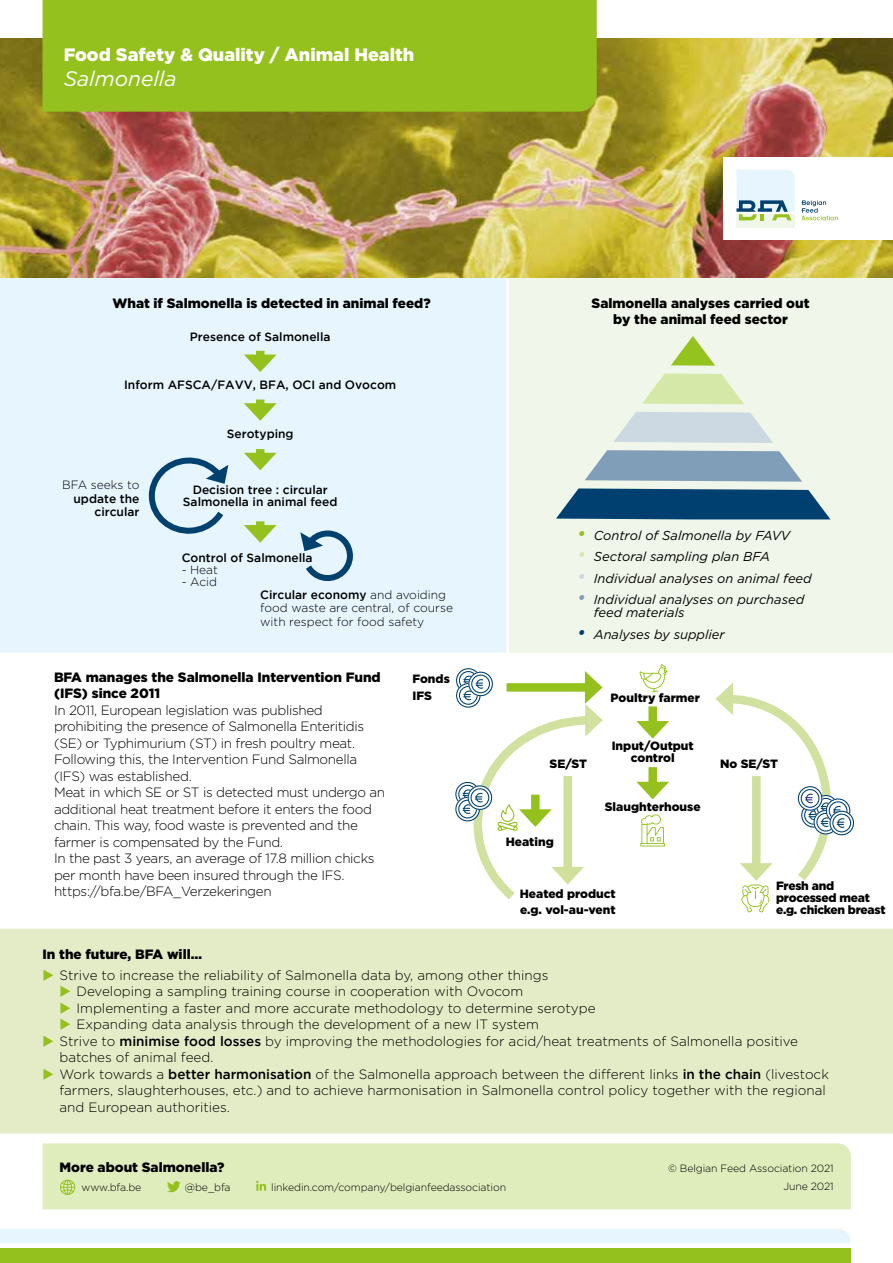
<style>
.page{position:relative;width:893px;height:1263px;background:#fff}
.page>*{position:absolute;margin:0;border:0;box-sizing:border-box;transform-origin:0 0}
.t1{font:italic 21px "Gotham";color:#fff}
.t2{font:900 18px "Gotham";color:#fff}
.t3{font:300 13.5px/16.5px "Gotham";letter-spacing:-.015em;color:#000}
.t4{font:900 13.5px/16.5px "Gotham";color:#000;text-align:center}
.t5{font:italic 12.9px/12.9px "Gotham";color:#000}
.t6{font:500 12px/12px "Gotham";color:#000;text-align:center}
.t7{font:900 12px/16.5px "Gotham";color:#000}
.t8{font:300 12px/13.5px "Gotham";color:#000}
.t9{font:900 12px/12px "Gotham";letter-spacing:-.02em;color:#000}
.t10{font:300 10.5px/18px "Gotham";letter-spacing:-.01em;color:#000;text-align:right}
.s1{font-weight:500}
.s2{font-size:18.45px;color:#94c21f}
.s3{font-size:18.45px;color:#d6e8a8}
.s4{font-size:18.45px;color:#ccd9e3}
.s5{font-size:18.45px;color:#809eb8}
.s6{font-size:18.45px;color:#004070}
.s7{color:#95c11f}
</style>
<div class="page">
<img style="left:0;top:39px;width:893px;height:240px">
<div style="left:0;top:1229px;width:850px;height:14px;background:#e6f5fe"></div>
<div style="left:0;top:1248px;width:850px;height:15px;background:#95c11f"></div>
<div style="left:43px;top:0;width:554px;height:112px;background:#95c11f"></div>
<div style="left:724px;top:157px;width:169px;height:83px;background:#fff"></div>
<div style="left:736px;top:214px;width:59px;height:14px;background:#f0f6e9"></div>
<svg style="left:801px;top:200px;width:37px;height:20px"></svg>
<svg style="left:736px;top:170px;width:59px;height:50px;background:#c8dddf"></svg>
<div style="left:43px;top:1143px;width:808px;height:66px;background:#dfecbc"></div>
<div style="left:0;top:929px;width:893px;height:204px;background:#e3ecc6"></div>
<div style="left:507px;top:279px;width:386px;height:374px;background:#f0f6e9"></div>
<div style="left:0;top:279px;width:507px;height:374px;background:#e6f5fe"></div>
<svg style="left:585px;top:450px;width:217px;height:32px;background:#90abbf"></svg>
<svg style="left:671px;top:336px;width:44px;height:30px"></svg>
<svg style="left:556px;top:488px;width:274px;height:31px;background:#1c557e"></svg>
<svg style="left:614px;top:412px;width:159px;height:31px"></svg>
<svg style="left:642px;top:374px;width:102px;height:30px"></svg>
<div style="left:256px;top:351px;width:8px;height:10px;background:#95c11f"></div>
<svg style="left:244px;top:354px;width:33px;height:18px"></svg>
<div style="left:648px;top:706px;width:9px;height:22px;background:#95c11f"></div>
<svg style="left:636px;top:721px;width:33px;height:18px"></svg>
<div style="left:648px;top:767px;width:9px;height:22px;background:#95c11f"></div>
<svg style="left:636px;top:782px;width:33px;height:17px"></svg>
<div style="left:256px;top:399px;width:8px;height:11px;background:#95c11f"></div>
<svg style="left:244px;top:403px;width:33px;height:18px"></svg>
<div style="left:256px;top:449px;width:8px;height:11px;background:#95c11f"></div>
<svg style="left:244px;top:453px;width:33px;height:17px"></svg>
<div style="left:256px;top:521px;width:8px;height:11px;background:#95c11f"></div>
<svg style="left:244px;top:525px;width:33px;height:18px"></svg>
<svg style="left:148px;top:457px;width:81px;height:77px"></svg>
<svg style="left:300px;top:530px;width:53px;height:52px"></svg>
<svg style="left:639px;top:664px;width:29px;height:28px"></svg>
<svg style="left:640px;top:814px;width:25px;height:32px"></svg>
<hr style="left:506px;top:279px;width:3px;height:381px;background:#fff">
<svg style="left:715px;top:683px;width:139px;height:230px"></svg>
<svg style="left:455px;top:668px;width:148px;height:232px"></svg>
<svg style="left:60px;top:1179px;width:15px;height:16px"></svg>
<svg style="left:167px;top:1181px;width:14px;height:11px"></svg>
<svg style="left:256px;top:1181px;width:10px;height:10px"></svg>
<h2 class="t2" style="left:64px;top:44px;width:352px">Food Safety &amp; Quality / Animal Health</h2>
<h1 class="t1" style="left:64px;top:67px;width:114px">Salmonella</h1>
<p class="t4" style="left:112px;top:294px;width:320px">What if Salmonella is detected in animal feed?</p>
<p class="t4" style="left:592px;top:294px;width:219px">Salmonella analyses carried out by the animal feed sector</p>
<p class="t6" style="left:190px;top:330px;width:142px">Presence of Salmonella</p>
<p class="t6" style="left:124px;top:379px;width:274px">Inform AFSCA/FAVV, BFA, OCI and Ovocom</p>
<p class="t6" style="left:227px;top:428px;width:68px">Serotyping</p>
<p class="t8" style="left:62px;top:478px;width:79px">BFA seeks to</p>
<p class="t6" style="left:74px;top:492px;width:67px;line-height:13.5px;text-align:right">update the circular</p>
<p class="t6" style="left:183px;top:484px;width:156px">Decision tree : circular<br>Salmonella in animal feed</p>
<p class="t6" style="left:182px;top:552px;width:133px">Control of Salmonella</p>
<p class="t8" style="left:182px;top:563px;width:38px">- Heat</p>
<p class="t8" style="left:182px;top:575px;width:37px">- Acid</p>
<p class="t8" style="left:260px;top:587px;width:194px"><span class="s1">Circular economy</span> and avoiding food waste are central, of course with respect for food safety</p>
<p class="t4" style="left:54px;top:668px;width:328px;text-align:left">BFA manages the Salmonella Intervention Fund (IFS) since 2011</p>
<p class="t3" style="left:54px;top:701px;width:333px">In 2011, European legislation was published prohibiting the presence of Salmonella Enteritidis (SE) or Typhimurium (ST) in fresh poultry meat.<br>Following this, the Intervention Fund Salmonella (IFS) was established.<br>Meat in which SE or ST is detected must undergo an additional heat treatment before it enters the food chain. This way, food waste is prevented and the farmer is compensated by the Fund.<br>In the past 3 years, an average of 17.8 million chicks per month have been insured through the IFS. https://bfa.be/BFA_Verzekeringen</p>
<p class="t7" style="left:412px;top:670px;width:39px">Fonds<br>IFS</p>
<p class="t5" style="left:577px;top:529px;width:214px"><span class="s2">•</span> Control of Salmonella by FAVV</p>
<p class="t5" style="left:577px;top:550px;width:194px"><span class="s3">•</span> Sectoral sampling plan BFA</p>
<p class="t5" style="left:577px;top:572px;width:236px"><span class="s4">•</span> Individual analyses on animal feed</p>
<p class="t5" style="left:594px;top:593px;width:212px;text-indent:-17px"><span class="s5">•</span> Individual analyses on purchased feed materials</p>
<p class="t5" style="left:577px;top:627px;width:149px"><span class="s6">•</span> Analyses by supplier</p>
<p class="t7" style="left:611px;top:689px;width:91px">Poultry farmer</p>
<p class="t7" style="left:612px;top:739px;width:84px;line-height:12px;text-align:center">Input/Output control</p>
<p class="t7" style="left:550px;top:755px;width:39px">SE/ST</p>
<p class="t7" style="left:720px;top:755px;width:60px">No SE/ST</p>
<p class="t7" style="left:506px;top:833px;width:50px">Heating</p>
<p class="t7" style="left:605px;top:798px;width:97px">Slaughterhouse</p>
<p class="t7" style="left:520px;top:885px;width:97px">Heated product e.g. vol-au-vent</p>
<p class="t9" style="left:776px;top:880px;width:111px">Fresh and processed meat e.g. chicken breast</p>
<p class="t4" style="left:43px;top:946px;width:161px">In the future, BFA will…</p>
<p class="t3" style="left:43px;top:966px;width:507px"><span class="s7">◆</span> Strive to increase the reliability of Salmonella data by, among other things</p>
<p class="t3" style="left:60px;top:983px;width:465px"><span class="s7">◆</span> Developing a sampling training course in cooperation with Ovocom</p>
<p class="t3" style="left:60px;top:999px;width:538px"><span class="s7">◆</span> Implementing a faster and more accurate methodology to determine serotype</p>
<p class="t3" style="left:60px;top:1016px;width:481px"><span class="s7">◆</span> Expanding data analysis through the development of a new IT system</p>
<p class="t3" style="left:60px;top:1032px;width:740px;text-indent:-17px"><span class="s7">◆</span> Strive to <span class="s1">minimise food losses</span> by improving the methodologies for acid/heat treatments of Salmonella positive batches of animal feed.</p>
<p class="t3" style="left:60px;top:1065px;width:771px;text-indent:-17px"><span class="s7">◆</span> Work towards a <span class="s1">better harmonisation</span> of the Salmonella approach between the different links <span class="s1">in the chain</span> (livestock farmers, slaughterhouses, etc.) and to achieve harmonisation in Salmonella control policy together with the regional and European authorities.</p>
<p class="t4" style="left:60px;top:1159px;width:166px">More about Salmonella?</p>
<p class="t10" style="left:668px;top:1159px;width:167px">© Belgian Feed Association 2021<br>June 2021</p>
<p class="t10" style="left:82px;top:1178px;width:61px">www.bfa.be</p>
<p class="t10" style="left:185px;top:1178px;width:47px">@be_bfa</p>
<p class="t10" style="left:271px;top:1178px;width:236px">linkedin.com/company/belgianfeedassociation</p>
</div>
